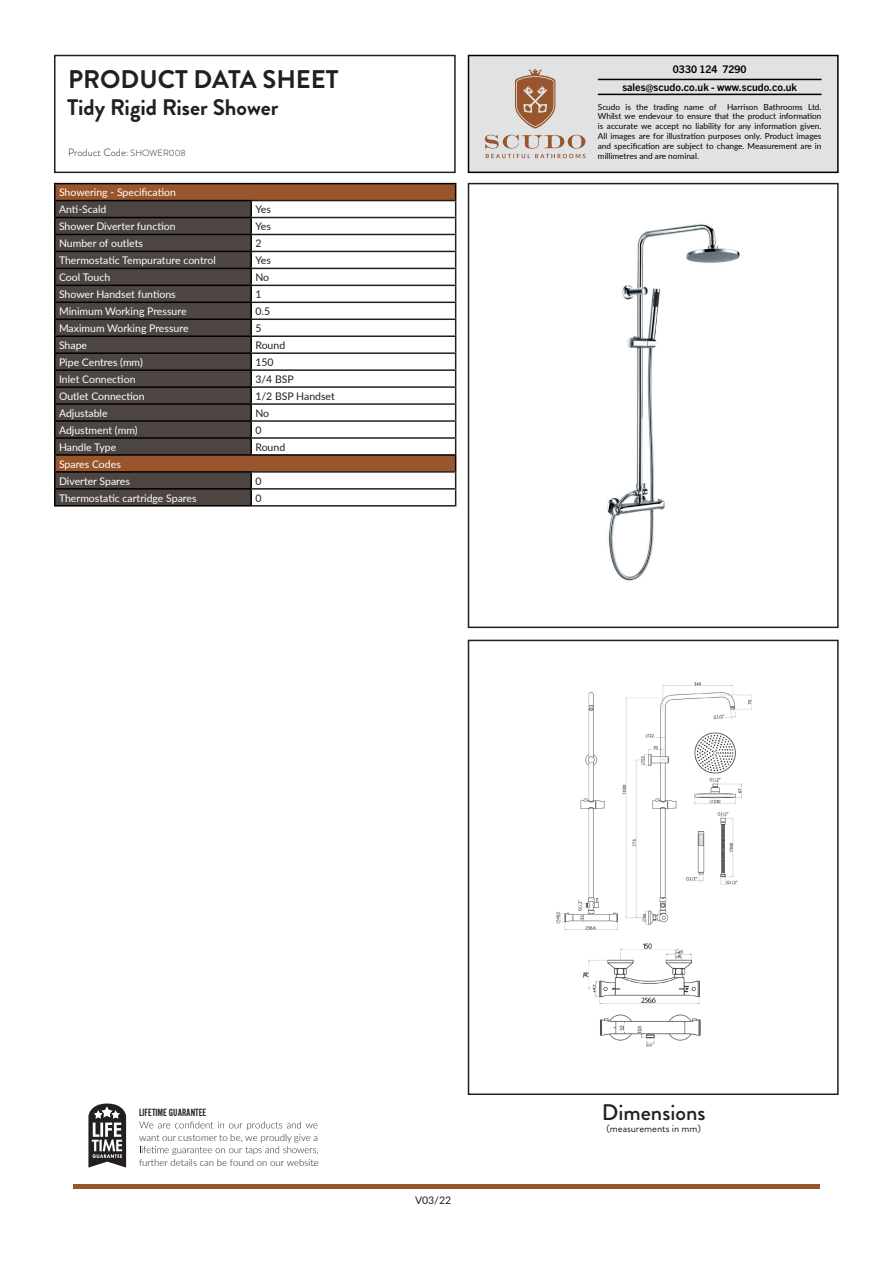
<style>
.page{position:relative;width:893px;height:1263px;background:#fff}
.page>*{position:absolute;margin:0;border:0;box-sizing:border-box;transform-origin:0 0}
.t1{font:700 25.5px "Brandon Grotesque";color:#231f20}
.t2{font:700 22.5px "Brandon Grotesque";color:#231f20}
.t3{font:500 22.5px "Brandon Grotesque";color:#231f20}
.t4{font:10.8px "Alternate Got No 2 D";color:#231f20}
.t5{font:10.5px/17px "Lato";color:#fff}
.t6{font:10.5px "Lato";color:#231f20}
.t7{font:700 10.5px/18px "Trade Gothic Next LT Pro";color:#000;text-align:center}
.t8{font:10.5px "Brandon Grotesque";color:#231f20}
.t9{font:300 10.5px "Brandon Grotesque";color:#231f20}
.t10{font:300 9.6px "Lato";color:#231f20}
.t11{font:300 9px "Brandon Grotesque";color:#231f20}
.t12{font:8.25px/9.9px "Lato";color:#000;text-align:justify}
</style>
<div class="page">
<div style="left:468px;top:55px;width:371px;height:118px;background:#e1e2e4;border:2px solid #000"></div>
<svg style="left:139px;top:1121px;width:178px;height:9px"></svg>
<svg style="left:140px;top:1146px;width:178px;height:9px"></svg>
<svg style="left:88px;top:1103px;width:38px;height:64px"></svg>
<div style="left:73px;top:1184px;width:747px;height:5px;background:#99552b"></div>
<svg style="left:485px;top:68px;width:100px;height:90px"></svg>
<hr style="left:598px;top:79px;width:223px;height:1px;background:#000">
<hr style="left:598px;top:94px;width:223px;height:1px;background:#000">
<div style="left:54px;top:55px;width:402px;height:118px;border:2px solid #231f20"></div>
<div style="left:468px;top:640px;width:371px;height:455px;border:2px solid #231f20"></div>
<div style="left:468px;top:183px;width:371px;height:445px;border:2px solid #231f20"></div>
<svg style="left:56px;top:184px;width:399px;height:16px;background:#935229"></svg>
<svg style="left:56px;top:201px;width:195px;height:304px;background:#50453f"></svg>
<svg style="left:251px;top:201px;width:204px;height:304px"></svg>
<hr style="left:252px;top:217px;width:204px;height:1px;background:#231f20">
<hr style="left:252px;top:234px;width:204px;height:1px;background:#231f20">
<hr style="left:252px;top:251px;width:204px;height:1px;background:#231f20">
<hr style="left:252px;top:268px;width:204px;height:1px;background:#231f20">
<hr style="left:252px;top:285px;width:204px;height:1px;background:#231f20">
<hr style="left:252px;top:302px;width:204px;height:1px;background:#231f20">
<hr style="left:252px;top:318px;width:204px;height:2px;background:#231f20">
<hr style="left:252px;top:335px;width:204px;height:2px;background:#231f20">
<hr style="left:252px;top:352px;width:204px;height:2px;background:#231f20">
<hr style="left:252px;top:369px;width:204px;height:2px;background:#231f20">
<hr style="left:252px;top:386px;width:204px;height:2px;background:#231f20">
<hr style="left:252px;top:403px;width:204px;height:2px;background:#231f20">
<hr style="left:252px;top:420px;width:204px;height:2px;background:#231f20">
<hr style="left:252px;top:437px;width:204px;height:2px;background:#231f20">
<hr style="left:252px;top:488px;width:204px;height:2px;background:#231f20">
<hr style="left:252px;top:505px;width:204px;height:2px;background:#231f20">
<hr style="left:251px;top:454px;width:205px;height:2px;background:#000">
<hr style="left:252px;top:471px;width:204px;height:2px;background:#231f20">
<hr style="left:54px;top:183px;width:197px;height:1px;background:#000">
<hr style="left:251px;top:183px;width:205px;height:1px;background:#000">
<svg style="left:455px;top:184px;width:1px;height:321px"></svg>
<hr style="left:252px;top:200px;width:204px;height:1px;background:#231f20">
<hr style="left:54px;top:200px;width:198px;height:1px;background:#000">
<hr style="left:54px;top:217px;width:198px;height:1px;background:#000">
<hr style="left:54px;top:234px;width:198px;height:1px;background:#000">
<hr style="left:54px;top:251px;width:198px;height:1px;background:#000">
<hr style="left:54px;top:268px;width:198px;height:1px;background:#000">
<hr style="left:54px;top:285px;width:198px;height:1px;background:#000">
<hr style="left:54px;top:302px;width:198px;height:1px;background:#000">
<hr style="left:54px;top:318px;width:198px;height:2px;background:#000">
<hr style="left:54px;top:335px;width:198px;height:2px;background:#000">
<hr style="left:54px;top:352px;width:198px;height:2px;background:#000">
<hr style="left:54px;top:369px;width:198px;height:2px;background:#000">
<hr style="left:54px;top:386px;width:198px;height:2px;background:#000">
<hr style="left:54px;top:403px;width:198px;height:2px;background:#000">
<hr style="left:54px;top:420px;width:198px;height:2px;background:#000">
<hr style="left:54px;top:437px;width:198px;height:2px;background:#000">
<svg style="left:250px;top:201px;width:2px;height:253px"></svg>
<hr style="left:54px;top:454px;width:197px;height:2px;background:#000">
<hr style="left:54px;top:471px;width:198px;height:2px;background:#000">
<hr style="left:54px;top:488px;width:198px;height:2px;background:#000">
<svg style="left:54px;top:184px;width:2px;height:321px"></svg>
<svg style="left:250px;top:473px;width:2px;height:32px"></svg>
<hr style="left:54px;top:505px;width:198px;height:2px;background:#000">
<img style="left:556px;top:682px;width:196px;height:365px">
<img style="left:607px;top:223px;width:133px;height:358px">
<h1 class="t1" style="left:68px;top:61px;width:272px">PRODUCT DATA SHEET</h1>
<h2 class="t2" style="left:67px;top:92px;width:213px">Tidy Rigid Riser Shower</h2>
<p class="t9" style="left:68px;top:145px;width:62px">Product Code:</p>
<p class="t11" style="left:130px;top:147px;width:57px">SHOWER008</p>
<p class="t5" style="left:59px;top:184px;width:118px">Showering - Specification<br>Anti-Scald</p>
<p class="t6" style="left:255px;top:202px;width:17px">Yes</p>
<p class="t5" style="left:59px;top:217px;width:118px">Shower Diverter function</p>
<p class="t6" style="left:255px;top:219px;width:17px">Yes</p>
<p class="t5" style="left:59px;top:234px;width:85px">Number of outlets</p>
<p class="t6" style="left:255px;top:236px;width:8px">2</p>
<p class="t5" style="left:59px;top:251px;width:158px">Thermostatic Tempurature control</p>
<p class="t6" style="left:255px;top:253px;width:17px">Yes</p>
<p class="t5" style="left:59px;top:268px;width:53px">Cool Touch</p>
<p class="t6" style="left:255px;top:270px;width:15px">No</p>
<p class="t5" style="left:59px;top:285px;width:118px">Shower Handset funtions</p>
<p class="t6" style="left:255px;top:287px;width:8px">1</p>
<p class="t5" style="left:59px;top:302px;width:129px">Minimum Working Pressure</p>
<p class="t6" style="left:255px;top:304px;width:16px">0.5</p>
<p class="t5" style="left:59px;top:319px;width:131px">Maximum Working Pressure</p>
<p class="t6" style="left:255px;top:321px;width:8px">5</p>
<p class="t5" style="left:59px;top:336px;width:30px">Shape</p>
<p class="t6" style="left:255px;top:338px;width:31px">Round</p>
<p class="t5" style="left:59px;top:353px;width:85px">Pipe Centres (mm)</p>
<p class="t6" style="left:255px;top:355px;width:20px">150</p>
<p class="t5" style="left:59px;top:370px;width:78px">Inlet Connection</p>
<p class="t6" style="left:255px;top:371px;width:40px">3/4 BSP</p>
<p class="t5" style="left:59px;top:387px;width:87px">Outlet Connection</p>
<p class="t6" style="left:255px;top:388px;width:81px">1/2 BSP Handset</p>
<p class="t5" style="left:59px;top:404px;width:50px">Adjustable</p>
<p class="t6" style="left:255px;top:405px;width:15px">No</p>
<p class="t5" style="left:59px;top:421px;width:80px">Adjustment (mm)</p>
<p class="t6" style="left:255px;top:422px;width:8px">0</p>
<p class="t5" style="left:59px;top:438px;width:59px">Handle Type</p>
<p class="t6" style="left:255px;top:439px;width:31px">Round</p>
<p class="t5" style="left:59px;top:455px;width:72px">Spares Codes<br>Diverter Spares</p>
<p class="t6" style="left:255px;top:473px;width:8px">0</p>
<p class="t5" style="left:59px;top:489px;width:139px">Thermostatic cartridge Spares</p>
<p class="t6" style="left:255px;top:490px;width:8px">0</p>
<p class="t7" style="left:622px;top:59px;width:176px">0330 124 7290<br>sales@scudo.co.uk - www.scudo.co.uk</p>
<p class="t12" style="left:598px;top:101px;width:120px">Scudo is the trading name of</p>
<p class="t12" style="left:598px;top:101px;width:225px;text-indent:129px">Harrison Bathrooms Ltd.<br>Whilst we endevour to ensure that the product information is accurate we accept no liability for any information given.<br>All images are for illustration purposes only. Product images and specification are subject to change. Measurement are in millimetres and are nominal.</p>
<p class="t4" style="left:139px;top:1107px;width:69px">LIFETIME GUARANTEE</p>
<p class="t10" style="left:139px;top:1130px;width:181px">want our customer to be, we proudly give a</p>
<p class="t10" style="left:139px;top:1155px;width:181px">further details can be found on our website.</p>
<p class="t6" style="left:415px;top:1192px;width:38px">V03/22</p>
<h2 class="t3" style="left:602px;top:1096px;width:105px">Dimensions</h2>
<p class="t8" style="left:606px;top:1121px;width:96px">(measurements in mm)</p>
</div>
